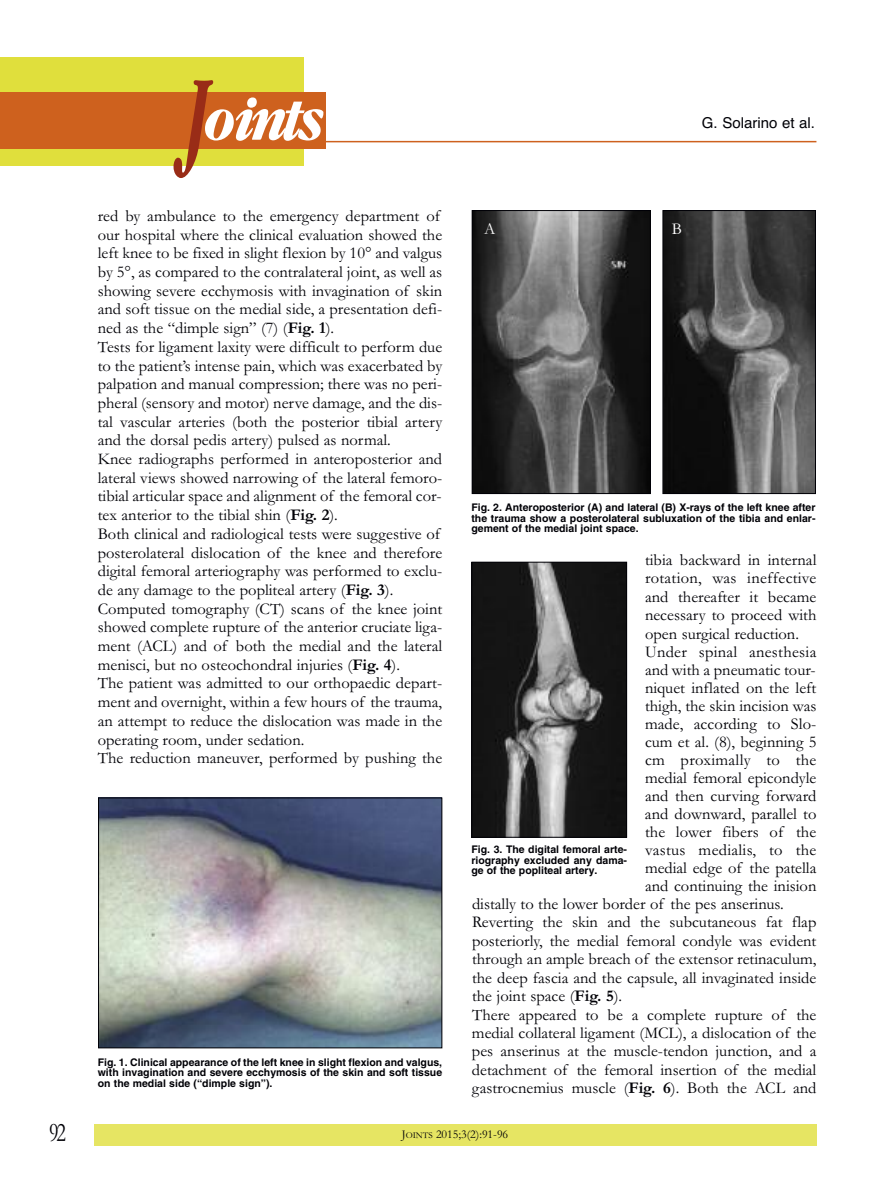
<style>
.page{position:relative;width:893px;height:1191px;background:#fff}
.page>*{position:absolute;margin:0;border:0;box-sizing:border-box;transform-origin:0 0}
.t1{font:italic 700 55.8px "Garamond Cond";letter-spacing:-.085em;color:#fff}
.t2{font:27px "Garamond";color:#000006;scale:.75 1}
.t3{font:16.5px/18.8px "Garamond";color:#000006}
.t4{font:16.5px "Garamond";letter-spacing:.02em;color:#000006}
.t5{font:16.5px "Garamond";color:#fff}
.t6{font:15px "Helvetica";color:#000006}
.t7{font:12px "Garamond";color:#000006}
.t8{font:700 10.5px/10.5px "Helvetica";color:#000006;text-align:justify}
.s1{font-size:99.9px;color:#992c17}
.s2{font-weight:700}
.s3{font-size:9px}
</style>
<div class="page">
<hr style="left:176px;top:141px;width:640px;height:1px;background:#ce611e">
<div style="left:94px;top:1124px;width:722px;height:21px;background:#e6e563"></div>
<div style="left:0;top:57px;width:304px;height:109px;background:#e0df3c"></div>
<div style="left:0;top:92px;width:326px;height:56px;background:#ce611e"></div>
<img style="left:100px;top:799px;width:340px;height:247px">
<div style="left:98px;top:797px;width:344px;height:251px;border:1px solid #000006"></div>
<img style="left:473px;top:564px;width:152px;height:271px">
<div style="left:471px;top:562px;width:156px;height:275px;border:1px solid #000006"></div>
<img style="left:474px;top:212px;width:175px;height:280px">
<div style="left:472px;top:210px;width:179px;height:284px;border:1px solid #000006"></div>
<img style="left:664px;top:212px;width:150px;height:280px">
<div style="left:662px;top:210px;width:154px;height:284px;border:1px solid #000006"></div>
<h1 class="t1" style="left:181px;top:88px;width:140px"><span class="s1">J</span>oints</h1>
<p class="t3" style="left:98px;top:206px;width:346px">red by ambulance to the emergency department of our hospital where the clinical evaluation showed the left knee to be fixed in slight flexion by 10° and valgus by 5°, as compared to the contralateral joint, as well as showing severe ecchymosis with invagination of skin and soft tissue on the medial side, a presentation defi&shy;ned as the “dimple sign” (7) (<span class="s2">Fig. 1</span>).<br>Tests for ligament laxity were difficult to perform due to the patient’s intense pain, which was exacerbated by palpation and manual compression; there was no peri&shy;pheral (sensory and motor) nerve damage, and the dis&shy;tal vascular arteries (both the posterior tibial artery and the dorsal pedis artery) pulsed as normal.<br>Knee radiographs performed in anteroposterior and lateral views showed narrowing of the lateral femoro&shy;tibial articular space and alignment of the femoral cor&shy;tex anterior to the tibial shin (<span class="s2">Fig. 2</span>).<br>Both clinical and radiological tests were suggestive of posterolateral dislocation of the knee and therefore digital femoral arteriography was performed to exclu&shy;de any damage to the popliteal artery (<span class="s2">Fig. 3</span>).<br>Computed tomography (CT) scans of the knee joint showed complete rupture of the anterior cruciate liga&shy;ment (ACL) and of both the medial and the lateral menisci, but no osteochondral injuries (<span class="s2">Fig. 4</span>).<br>The patient was admitted to our orthopaedic depart&shy;ment and overnight, within a few hours of the trauma, an attempt to reduce the dislocation was made in the operating room, under sedation.<br>The reduction maneuver, performed by pushing the</p>
<p class="t8" style="left:98px;top:1057px;width:346px">Fig. 1. Clinical appearance of the left knee in slight flexion and valgus, with invagination and severe ecchymosis of the skin and soft tissue on the medial side (“dimple sign”).</p>
<p class="t6" style="left:702px;top:114px;width:114px">G. Solarino et al.</p>
<p class="t5" style="left:484px;top:218px;width:13px">A</p>
<p class="t5" style="left:672px;top:218px;width:12px">B</p>
<p class="t8" style="left:471px;top:503px;width:346px">Fig. 2. Anteroposterior (A) and lateral (B) X-rays of the left knee after the trauma show a posterolateral subluxation of the tibia and enlar&shy;gement of the medial joint space.</p>
<p class="t3" style="left:645px;top:550px;width:173px">tibia backward in internal</p>
<p class="t4" style="left:645px;top:568px;width:173px">rotation, was ineffective</p>
<p class="t3" style="left:645px;top:587px;width:173px">and thereafter it became</p>
<p class="t3" style="left:645px;top:605px;width:173px">necessary to proceed with</p>
<p class="t3" style="left:645px;top:623px;width:155px">open surgical reduction.</p>
<p class="t4" style="left:645px;top:641px;width:173px">Under spinal anesthesia</p>
<p class="t3" style="left:645px;top:659px;width:172px">and with a pneumatic tour-</p>
<p class="t3" style="left:645px;top:677px;width:173px">niquet inflated on the left</p>
<p class="t3" style="left:645px;top:695px;width:173px">thigh, the skin incision was</p>
<p class="t3" style="left:645px;top:713px;width:173px">made, according to Slo-</p>
<p class="t3" style="left:645px;top:731px;width:173px">cum et al. (8), beginning 5</p>
<p class="t4" style="left:645px;top:749px;width:173px">cm proximally to the</p>
<p class="t3" style="left:645px;top:767px;width:173px">medial femoral epicondyle</p>
<p class="t3" style="left:645px;top:785px;width:173px">and then curving forward</p>
<p class="t3" style="left:645px;top:803px;width:173px">and downward, parallel to</p>
<p class="t3" style="left:645px;top:821px;width:173px">the lower fibers of the</p>
<p class="t4" style="left:645px;top:839px;width:173px">vastus medialis, to the</p>
<p class="t3" style="left:645px;top:857px;width:173px">medial edge of the patella</p>
<p class="t3" style="left:645px;top:875px;width:173px">and continuing the inision</p>
<p class="t3" style="left:472px;top:893px;width:313px">distally to the lower border of the pes anserinus.</p>
<p class="t3" style="left:472px;top:912px;width:346px">Reverting the skin and the subcutaneous fat flap</p>
<p class="t3" style="left:472px;top:930px;width:346px">posteriorly, the medial femoral condyle was evident</p>
<p class="t3" style="left:472px;top:949px;width:346px">through an ample breach of the extensor retinaculum,</p>
<p class="t3" style="left:472px;top:967px;width:346px">the deep fascia and the capsule, all invaginated inside</p>
<p class="t3" style="left:472px;top:986px;width:152px">the joint space (<span class="s2">Fig. 5</span>).</p>
<p class="t3" style="left:472px;top:1004px;width:346px">There appeared to be a complete rupture of the</p>
<p class="t3" style="left:472px;top:1023px;width:346px">medial collateral ligament (MCL), a dislocation of the</p>
<p class="t3" style="left:472px;top:1041px;width:346px">pes anserinus at the muscle-tendon junction, and a</p>
<p class="t3" style="left:472px;top:1059px;width:346px">detachment of the femoral insertion of the medial</p>
<p class="t3" style="left:472px;top:1078px;width:346px">gastrocnemius muscle (<span class="s2">Fig. 6</span>). Both the ACL and</p>
<p class="t8" style="left:471px;top:845px;width:157px">Fig. 3. The digital femoral arte&shy;riography excluded any dama&shy;ge of the popliteal artery.</p>
<h2 class="t2" style="left:49px;top:1116px;width:24px">92</h2>
<p class="t7" style="left:402px;top:1126px;width:108px">J<span class="s3">OINTS</span> 2015;3(2):91-96</p>
</div>
